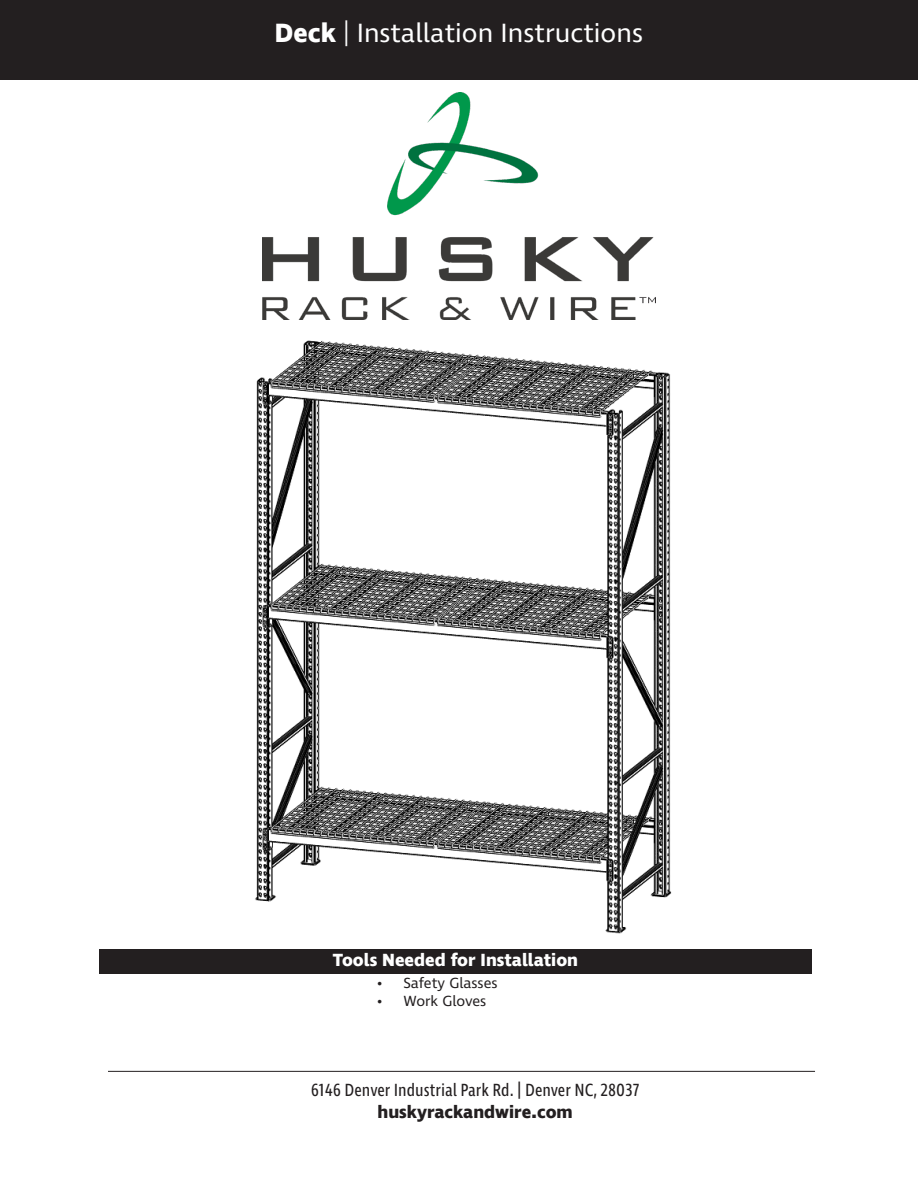
<style>
.page{position:relative;width:918px;height:1188px;background:#fff}
.page>*{position:absolute;margin:0;border:0;box-sizing:border-box;transform-origin:0 0}
.t1{font:27px "Ingra";color:#fff}
.t2{font:18px "Ingra Cd";color:#231f20}
.t3{font:700 18px "Ingra";color:#fff}
.t4{font:700 18px "Ingra";color:#231f20}
.t5{font:15px "Ingra";color:#231f20}
.s1{font-weight:700}
.s2{font-weight:300}
</style>
<div class="page">
<img style="left:255px;top:316px;width:417px;height:618px">
<div style="left:0;top:0;width:918px;height:79px;background:#231f20"></div>
<img style="left:263px;top:92px;width:392px;height:228px">
<div style="left:99px;top:949px;width:712px;height:25px;background:#231f20"></div>
<hr style="left:108px;top:1071px;width:707px;height:1px;background:#231f20">
<p class="t1" style="left:275px;top:16px;width:370px"><span class="s1">Deck</span> <span class="s2">|</span> Installation Instructions</p>
<p class="t3" style="left:333px;top:948px;width:247px">Tools Needed for Installation</p>
<p class="t5" style="left:377px;top:974px;width:123px">• Safety Glasses</p>
<p class="t5" style="left:377px;top:992px;width:111px">• Work Gloves</p>
<p class="t2" style="left:311px;top:1079px;width:330px">6146 Denver Industrial Park Rd. | Denver NC, 28037</p>
<p class="t4" style="left:378px;top:1101px;width:197px">huskyrackandwire.com</p>
</div>
